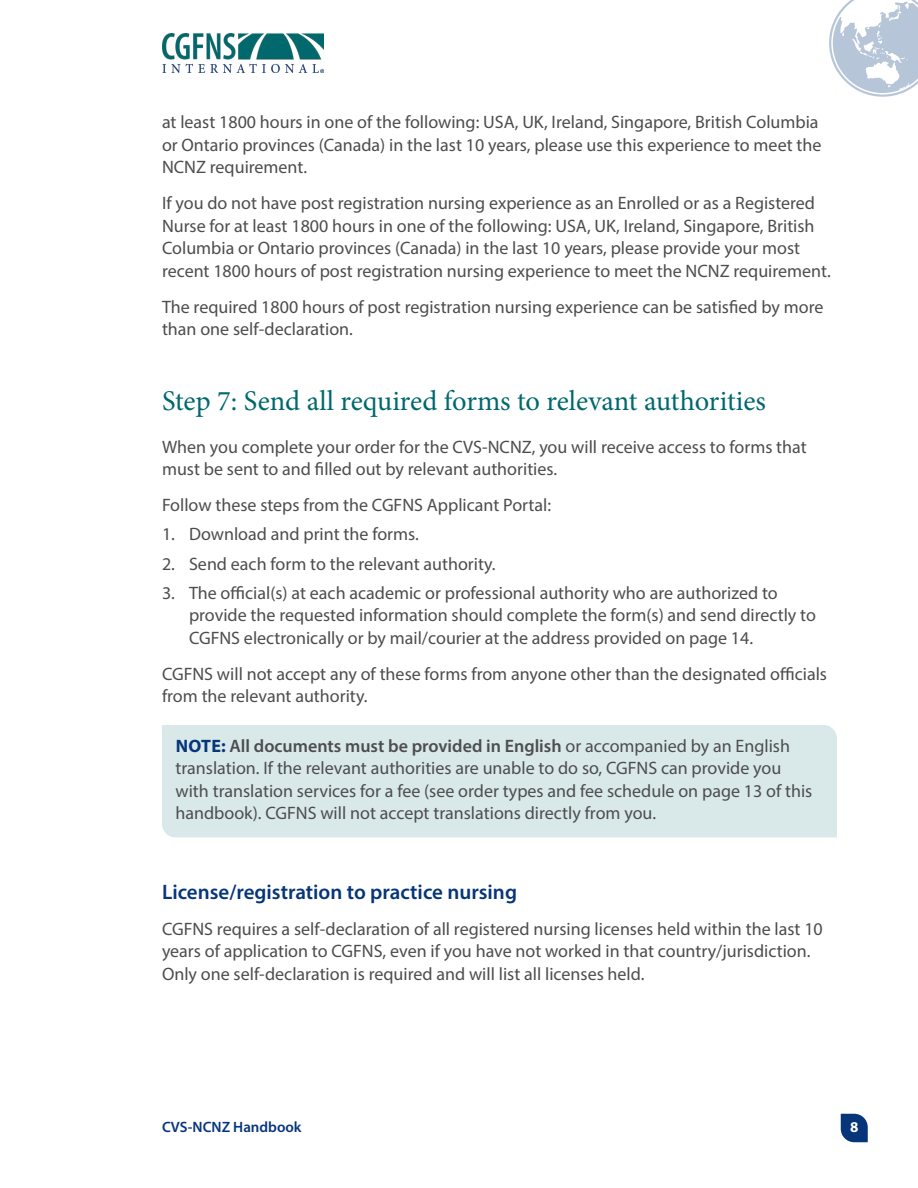
<style>
.page{position:relative;width:918px;height:1188px;background:#fff}
.page>*{position:absolute;margin:0;border:0;box-sizing:border-box;transform-origin:0 0}
.t1{font:28.5px "Minion Pro";letter-spacing:-.005em;color:#00686d}
.t2{font:600 21px "Myriad Pro";color:#06357a}
.t3{font:18px/22.5px "Myriad Pro";color:#4d4d4f}
.t4{font:600 15px "Myriad Pro";color:#06357a}
.t5{font:700 15px "Myriad Pro";color:#fff}
.s1{font-weight:700;color:#06357a}
.s2{font-weight:600}
</style>
<div class="page">
<svg style="left:841px;top:1114px;width:27px;height:28px"></svg>
<img style="left:162px;top:34px;width:162px;height:38px">
<svg style="left:829px;top:0;width:89px;height:97px"></svg>
<div style="left:162px;top:725px;width:675px;height:112px;background:#d9e8e9"></div>
<p class="t3" style="left:162px;top:111px;width:661px">at least 1800 hours in one of the following: USA, UK, Ireland, Singapore, British Columbia or Ontario provinces (Canada) in the last 10 years, please use this experience to meet the<br>NCNZ requirement.</p>
<p class="t3" style="left:162px;top:192px;width:669px">If you do not have post registration nursing experience as an Enrolled or as a Registered Nurse for at least 1800 hours in one of the following: USA, UK, Ireland, Singapore, British Columbia or Ontario provinces (Canada) in the last 10 years, please provide your most recent 1800 hours of post registration nursing experience to meet the NCNZ requirement.</p>
<p class="t3" style="left:162px;top:295px;width:663px">The required 1800 hours of post registration nursing experience can be satisfied by more than one self-declaration.</p>
<h1 class="t1" style="left:162px;top:382px;width:606px">Step 7: Send all required forms to relevant authorities</h1>
<p class="t3" style="left:162px;top:435px;width:646px">When you complete your order for the CVS-NCNZ, you will receive access to forms that must be sent to and filled out by relevant authorities.</p>
<p class="t3" style="left:162px;top:494px;width:391px">Follow these steps from the CGFNS Applicant Portal:</p>
<p class="t3" style="left:162px;top:523px;width:257px">1. Download and print the forms.</p>
<p class="t3" style="left:162px;top:552px;width:334px">2. Send each form to the relevant authority.</p>
<p class="t3" style="left:189px;top:581px;width:628px;text-indent:-27px">3. The official(s) at each academic or professional authority who are authorized to provide the requested information should complete the form(s) and send directly to<br>CGFNS electronically or by mail/courier at the address provided on page 14.</p>
<p class="t3" style="left:162px;top:662px;width:667px">CGFNS will not accept any of these forms from anyone other than the designated officials from the relevant authority.</p>
<p class="t3" style="left:175px;top:734px;width:638px"><span class="s1">NOTE:</span> <span class="s2">All documents must be provided in English</span> or accompanied by an English translation. If the relevant authorities are unable to do so, CGFNS can provide you with translation services for a fee (see order types and fee schedule on page 13 of this handbook). CGFNS will not accept translations directly from you.</p>
<p class="t2" style="left:162px;top:878px;width:357px">License/registration to practice nursing</p>
<p class="t3" style="left:162px;top:917px;width:662px">CGFNS requires a self-declaration of all registered nursing licenses held within the last 10 years of application to CGFNS, even if you have not worked in that country/jurisdiction.<br>Only one self-declaration is required and will list all licenses held.</p>
<p class="t4" style="left:162px;top:1117px;width:141px">CVS-NCNZ Handbook</p>
<p class="t5" style="left:850px;top:1117px;width:10px">8</p>
</div>
